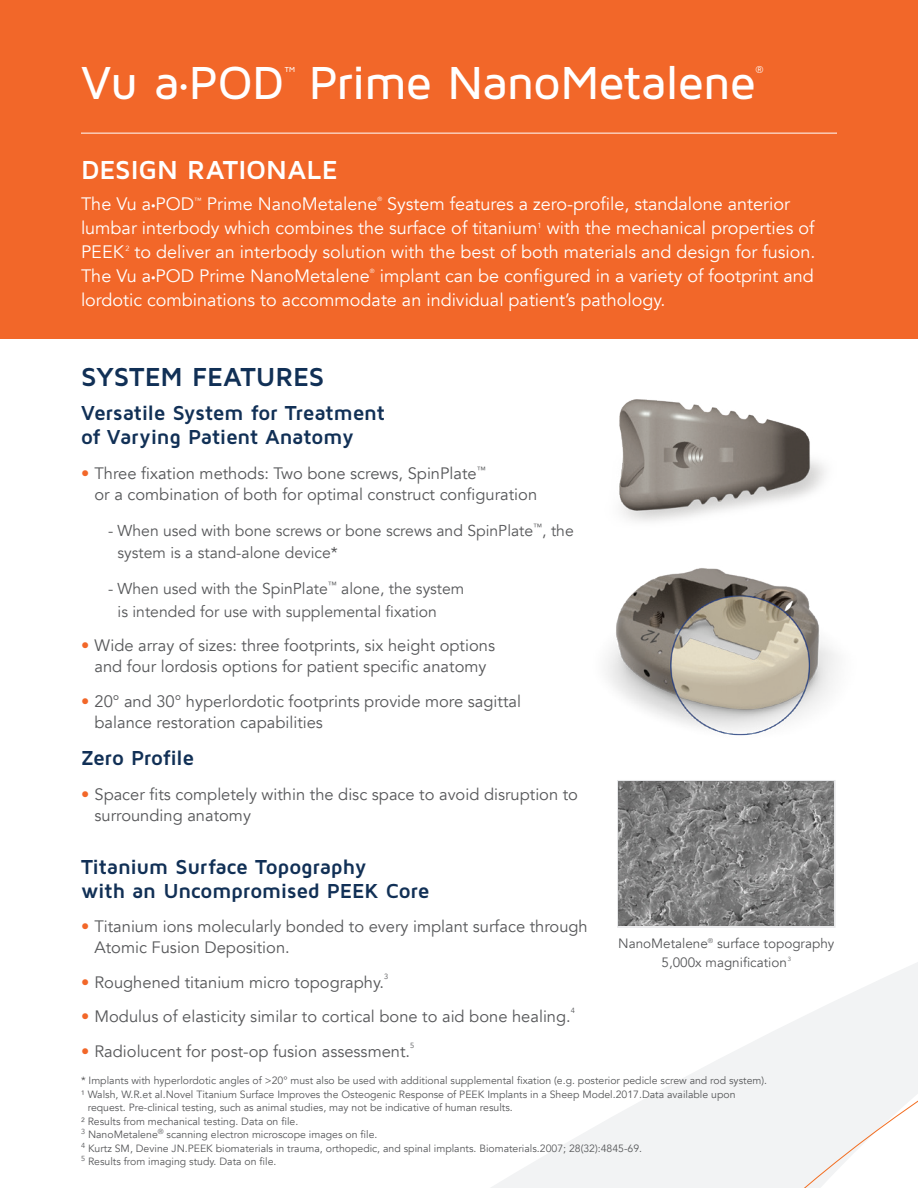
<style>
.page{position:relative;width:918px;height:1188px;background:#fff}
.page>*{position:absolute;margin:0;border:0;box-sizing:border-box;transform-origin:0 0}
.t1{font:500 48px "Maven Pro";letter-spacing:-.025em;color:#fff}
.Design_rationale_hea{font:700 27px "Maven Pro";color:#fff}
.t2{font:700 27px "Maven Pro";letter-spacing:-.005em;color:#113056}
.Feature_subhead{font:700 21px/24px "Maven Pro";letter-spacing:-.015em;color:#113056}
.Design_rationale_bod{font:18px/24px "Avenir";color:#fff}
.t3{font:16.5px/21px "Avenir";color:#57585a}
.bullet_sub{font:15.75px/22.5px "Avenir";color:#57585a}
.t4{font:500 15px "Maven Pro";color:#fff}
._2015_Body{font:13.5px/19.5px "Avenir";color:#57585a;text-align:center}
.Footnote{font:10.5px/13.5px "Avenir";color:#57585a}
.t5{font:500 10.5px "Maven Pro";color:#fff}
.Design_rationale_bod-2{font:7.5px "Avenir";color:#fff}
.t6{font:7.5px "Avenir";color:#57585a}
.Design_rationale_bod-3{font:6px "Avenir";color:#fff}
._2015_Body-2{font:6px "Avenir";color:#57585a}
.s1{font-size:24px}
.s2{font-size:9px}
.s3{color:#f26729}
</style>
<div class="page">
<svg style="left:491px;top:1092px;width:167px;height:96px"></svg>
<svg style="left:658px;top:962px;width:260px;height:226px"></svg>
<div style="left:0;top:0;width:918px;height:338px;background:#f26729"></div>
<img style="left:606px;top:577px;width:231px;height:159px">
<hr style="left:81px;top:133px;width:756px;height:1px;background:#fff">
<div style="left:617px;top:780px;width:219px;height:148px;border:2px solid #e6e7e9"></div>
<img style="left:619px;top:399px;width:207px;height:178px">
<img style="left:619px;top:782px;width:215px;height:144px">
<p class="t1" style="left:81px;top:53px;width:205px">Vu a<span class="s1">•</span>POD</p>
<p class="t4" style="left:284px;top:62px;width:13px">™</p>
<p class="t1" style="left:309px;top:53px;width:449px">Prime NanoMetalene</p>
<p class="t5" style="left:756px;top:63px;width:10px">®</p>
<p class="Design_rationale_hea" style="left:81px;top:153px;width:258px">DESIGN RATIONALE</p>
<p class="Design_rationale_bod" style="left:81px;top:192px;width:115px">The Vu a<span class="s2">•</span>POD</p>
<p class="Design_rationale_bod-2" style="left:194px;top:195px;width:9px">™</p>
<p class="Design_rationale_bod" style="left:207px;top:192px;width:172px">Prime NanoMetalene</p>
<p class="Design_rationale_bod-3" style="left:377px;top:195px;width:6px">®</p>
<p class="Design_rationale_bod" style="left:81px;top:192px;width:711px;text-indent:306px">System features a zero-profile, standalone anterior lumbar interbody which combines the surface of titanium</p>
<p class="Design_rationale_bod-2" style="left:538px;top:221px;width:6px">1</p>
<p class="Design_rationale_bod" style="left:547px;top:216px;width:269px">with the mechanical properties of</p>
<p class="Design_rationale_bod" style="left:81px;top:240px;width:736px;text-indent:54px">to deliver an interbody solution with the best of both materials and design for fusion.<br>The Vu a<span class="s2">•</span>POD Prime NanoMetalene</p>
<p class="Design_rationale_bod" style="left:81px;top:240px;width:45px">PEEK</p>
<p class="Design_rationale_bod-2" style="left:125px;top:243px;width:6px">2</p>
<p class="Design_rationale_bod" style="left:81px;top:264px;width:734px;text-indent:299px">implant can be configured in a variety of footprint and lordotic combinations to accommodate an individual patient’s pathology.</p>
<p class="Design_rationale_bod-3" style="left:370px;top:267px;width:6px">®</p>
<p class="t2" style="left:81px;top:360px;width:245px">SYSTEM FEATURES</p>
<p class="Feature_subhead" style="left:81px;top:400px;width:305px">Versatile System for Treatment of Varying Patient Anatomy</p>
<p class="t3" style="left:94px;top:463px;width:444px;text-indent:-14px"><span class="s3">•</span> Three fixation methods: Two bone screws, SpinPlate<sup>™<br></sup>or a combination of both for optimal construct configuration</p>
<p class="bullet_sub" style="left:118px;top:519px;width:458px;text-indent:-10px">- When used with bone screws or bone screws and SpinPlate<sup>™</sup>, the system is a stand-alone device*</p>
<p class="bullet_sub" style="left:118px;top:578px;width:348px;text-indent:-10px">- When used with the SpinPlate<sup>™</sup> alone, the system is intended for use with supplemental fixation</p>
<p class="t3" style="left:81px;top:635px;width:416px;text-align:center"><span class="s3">•</span> Wide array of sizes: three footprints, six height options and four lordosis options for patient specific anatomy</p>
<p class="t3" style="left:94px;top:691px;width:428px;text-indent:-14px"><span class="s3">•</span> 20° and 30° hyperlordotic footprints provide more sagittal balance restoration capabilities</p>
<p class="Feature_subhead" style="left:81px;top:745px;width:115px">Zero Profile</p>
<p class="t3" style="left:94px;top:784px;width:485px;text-indent:-14px"><span class="s3">•</span> Spacer fits completely within the disc space to avoid disruption to surrounding anatomy</p>
<p class="Feature_subhead" style="left:81px;top:854px;width:350px">Titanium Surface Topography<br>with an Uncompromised PEEK Core</p>
<p class="t3" style="left:94px;top:916px;width:495px;text-indent:-14px"><span class="s3">•</span> Titanium ions molecularly bonded to every implant surface through<br>Atomic Fusion Deposition.</p>
<p class="t3" style="left:81px;top:972px;width:305px"><span class="s3">•</span> Roughened titanium micro topography.</p>
<p class="t6" style="left:384px;top:972px;width:6px">3</p>
<p class="t3" style="left:81px;top:1006px;width:491px"><span class="s3">•</span> Modulus of elasticity similar to cortical bone to aid bone healing.</p>
<p class="t6" style="left:571px;top:1006px;width:6px">4</p>
<p class="t3" style="left:81px;top:1041px;width:331px"><span class="s3">•</span> Radiolucent for post-op fusion assessment.</p>
<p class="t6" style="left:410px;top:1041px;width:6px">5</p>
<p class="_2015_Body" style="left:618px;top:934px;width:218px">NanoMetalene<sup>®</sup> surface topography<br>5,000x magnification</p>
<p class="_2015_Body-2" style="left:788px;top:956px;width:5px">3</p>
<p class="Footnote" style="left:81px;top:1074px;width:688px">* Implants with hyperlordotic angles of &gt;20° must also be used with additional supplemental fixation (e.g. posterior pedicle screw and rod system).</p>
<p class="Footnote" style="left:88px;top:1088px;width:649px;text-indent:-7px">¹ Walsh, W.R.et al.Novel Titanium Surface Improves the Osteogenic Response of PEEK Implants in a Sheep Model.2017.Data available upon request. Pre-clinical testing, such as animal studies, may not be indicative of human results.</p>
<p class="Footnote" style="left:81px;top:1115px;width:219px">² Results from mechanical testing. Data on file.</p>
<p class="Footnote" style="left:81px;top:1128px;width:298px"><sup>3</sup> NanoMetalene<sup>®</sup> scanning electron microscope images on file.</p>
<p class="Footnote" style="left:81px;top:1142px;width:563px"><sup>4</sup> Kurtz SM, Devine JN.PEEK biomaterials in trauma, orthopedic, and spinal implants. Biomaterials.2007; 28(32):4845-69.</p>
<p class="Footnote" style="left:81px;top:1155px;width:197px"><sup>5</sup> Results from imaging study. Data on file.</p>
</div>
